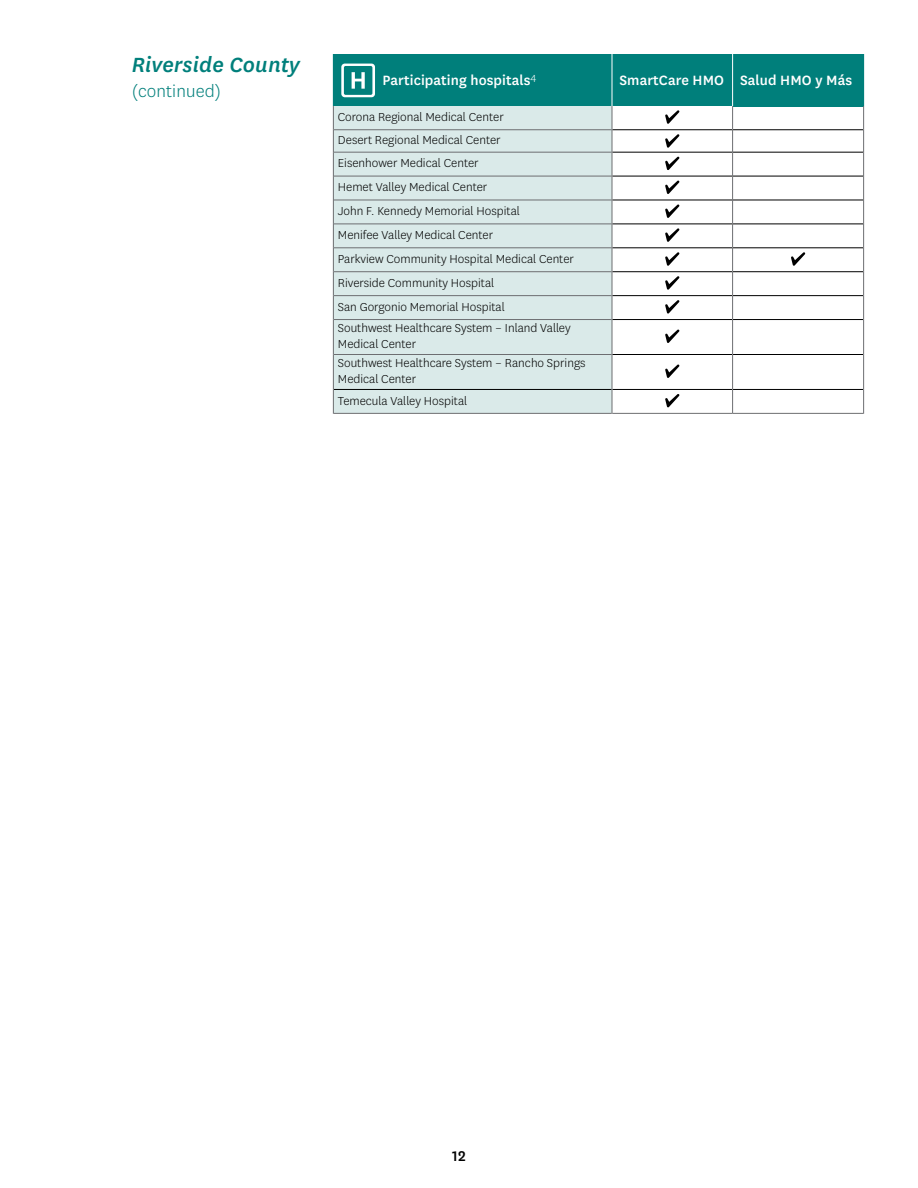
<style>
.page{position:relative;width:918px;height:1188px;background:#fff}
.page>*{position:absolute;margin:0;border:0;box-sizing:border-box;transform-origin:0 0}
.t1{font:italic 500 24px "Centene Sans";letter-spacing:.005em;color:#007f7b}
.t2{font:300 19.5px "Centene Sans";letter-spacing:.005em;color:#007f7b}
.t3{font:500 16.5px "Centene Sans";color:#000}
.t4{font:500 15.75px "Centene Sans";letter-spacing:.005em;color:#fff}
.t5{font:300 13.5px/16.5px "Centene Sans";color:#000}
</style>
<div class="page">
<div style="left:333px;top:54px;width:279px;height:52px;background:#007f7b"></div>
<div style="left:612px;top:54px;width:121px;height:52px;background:#007f7b"></div>
<div style="left:733px;top:54px;width:131px;height:52px;background:#007f7b"></div>
<div style="left:333px;top:106px;width:279px;height:24px;background:#daeae9"></div>
<div style="left:333px;top:130px;width:279px;height:22px;background:#daeae9"></div>
<div style="left:333px;top:152px;width:279px;height:24px;background:#daeae9"></div>
<div style="left:333px;top:176px;width:279px;height:24px;background:#daeae9"></div>
<div style="left:333px;top:200px;width:279px;height:24px;background:#daeae9"></div>
<div style="left:333px;top:224px;width:279px;height:24px;background:#daeae9"></div>
<div style="left:333px;top:248px;width:279px;height:24px;background:#daeae9"></div>
<div style="left:333px;top:272px;width:279px;height:24px;background:#daeae9"></div>
<div style="left:333px;top:296px;width:279px;height:24px;background:#daeae9"></div>
<div style="left:333px;top:320px;width:279px;height:35px;background:#daeae9"></div>
<div style="left:333px;top:355px;width:279px;height:34px;background:#daeae9"></div>
<div style="left:333px;top:389px;width:279px;height:24px;background:#daeae9"></div>
<hr style="left:612px;top:295px;width:120px;height:1px;background:#000">
<hr style="left:733px;top:295px;width:130px;height:1px;background:#000">
<hr style="left:612px;top:319px;width:120px;height:1px;background:#000">
<hr style="left:733px;top:319px;width:130px;height:1px;background:#000">
<hr style="left:612px;top:354px;width:120px;height:1px;background:#000">
<hr style="left:733px;top:354px;width:130px;height:1px;background:#000">
<hr style="left:612px;top:129px;width:120px;height:1px;background:#000">
<hr style="left:733px;top:129px;width:130px;height:1px;background:#000">
<hr style="left:612px;top:152px;width:120px;height:1px;background:#000">
<hr style="left:733px;top:152px;width:130px;height:1px;background:#000">
<hr style="left:612px;top:176px;width:120px;height:1px;background:#000">
<hr style="left:733px;top:176px;width:130px;height:1px;background:#000">
<hr style="left:612px;top:200px;width:120px;height:1px;background:#000">
<hr style="left:733px;top:200px;width:130px;height:1px;background:#000">
<hr style="left:612px;top:224px;width:120px;height:1px;background:#000">
<hr style="left:733px;top:224px;width:130px;height:1px;background:#000">
<hr style="left:612px;top:248px;width:120px;height:1px;background:#000">
<hr style="left:733px;top:248px;width:130px;height:1px;background:#000">
<hr style="left:612px;top:271px;width:120px;height:1px;background:#000">
<hr style="left:733px;top:271px;width:130px;height:1px;background:#000">
<hr style="left:612px;top:389px;width:120px;height:1px;background:#000">
<hr style="left:733px;top:389px;width:130px;height:1px;background:#000">
<hr style="left:334px;top:389px;width:278px;height:1px;background:#000">
<svg style="left:863px;top:106px;width:1px;height:214px"></svg>
<hr style="left:863px;top:320px;width:1px;height:35px;background:#6d6e71">
<hr style="left:863px;top:355px;width:1px;height:34px;background:#6d6e71">
<svg style="left:863px;top:389px;width:1px;height:25px"></svg>
<hr style="left:334px;top:413px;width:278px;height:1px;background:#6d6e71">
<hr style="left:612px;top:413px;width:120px;height:1px;background:#6d6e71">
<hr style="left:733px;top:413px;width:130px;height:1px;background:#6d6e71">
<svg style="left:333px;top:389px;width:1px;height:25px"></svg>
<hr style="left:334px;top:129px;width:278px;height:1px;background:#6d6e71">
<hr style="left:334px;top:152px;width:278px;height:1px;background:#6d6e71">
<hr style="left:334px;top:176px;width:278px;height:1px;background:#6d6e71">
<hr style="left:334px;top:200px;width:278px;height:1px;background:#6d6e71">
<hr style="left:334px;top:224px;width:278px;height:1px;background:#6d6e71">
<hr style="left:334px;top:247px;width:278px;height:1px;background:#6d6e71">
<hr style="left:334px;top:271px;width:278px;height:1px;background:#6d6e71">
<hr style="left:334px;top:295px;width:278px;height:1px;background:#6d6e71">
<svg style="left:333px;top:106px;width:1px;height:214px"></svg>
<svg style="left:612px;top:106px;width:1px;height:214px"></svg>
<hr style="left:334px;top:319px;width:278px;height:1px;background:#6d6e71">
<hr style="left:333px;top:320px;width:1px;height:35px;background:#6d6e71">
<hr style="left:612px;top:320px;width:1px;height:35px;background:#6d6e71">
<hr style="left:334px;top:354px;width:278px;height:1px;background:#6d6e71">
<hr style="left:333px;top:355px;width:1px;height:34px;background:#6d6e71">
<hr style="left:732px;top:54px;width:1px;height:52px;background:#fff">
<svg style="left:732px;top:106px;width:1px;height:214px"></svg>
<hr style="left:732px;top:320px;width:1px;height:35px;background:#6d6e71">
<hr style="left:732px;top:355px;width:1px;height:34px;background:#6d6e71">
<svg style="left:732px;top:389px;width:1px;height:25px"></svg>
<hr style="left:612px;top:355px;width:1px;height:34px;background:#6d6e71">
<svg style="left:612px;top:389px;width:1px;height:25px"></svg>
<hr style="left:612px;top:54px;width:1px;height:52px;background:#fff">
<svg style="left:341px;top:64px;width:34px;height:33px"></svg>
<svg style="left:665px;top:110px;width:15px;height:14px"></svg>
<svg style="left:665px;top:134px;width:15px;height:14px"></svg>
<svg style="left:665px;top:157px;width:15px;height:13px"></svg>
<svg style="left:665px;top:180px;width:15px;height:14px"></svg>
<svg style="left:665px;top:204px;width:15px;height:14px"></svg>
<svg style="left:665px;top:228px;width:15px;height:14px"></svg>
<svg style="left:665px;top:252px;width:15px;height:14px"></svg>
<svg style="left:791px;top:252px;width:14px;height:14px"></svg>
<svg style="left:665px;top:276px;width:15px;height:14px"></svg>
<svg style="left:665px;top:300px;width:15px;height:14px"></svg>
<svg style="left:665px;top:329px;width:15px;height:14px"></svg>
<svg style="left:665px;top:364px;width:15px;height:14px"></svg>
<svg style="left:665px;top:394px;width:15px;height:13px"></svg>
<h1 class="t1" style="left:132px;top:49px;width:169px">Riverside County</h1>
<h2 class="t2" style="left:132px;top:79px;width:91px">(continued)</h2>
<p class="t4" style="left:382px;top:70px;width:155px">Participating hospitals<sup>4</sup></p>
<p class="t4" style="left:620px;top:69px;width:106px">SmartCare HMO</p>
<p class="t4" style="left:740px;top:69px;width:114px">Salud HMO y Más</p>
<p class="t5" style="left:338px;top:108px;width:167px">Corona Regional Medical Center</p>
<p class="t5" style="left:338px;top:131px;width:164px">Desert Regional Medical Center</p>
<p class="t5" style="left:338px;top:155px;width:142px">Eisenhower Medical Center</p>
<p class="t5" style="left:338px;top:178px;width:151px">Hemet Valley Medical Center</p>
<p class="t5" style="left:338px;top:202px;width:183px">John F. Kennedy Memorial Hospital</p>
<p class="t5" style="left:338px;top:226px;width:157px">Menifee Valley Medical Center</p>
<p class="t5" style="left:338px;top:250px;width:238px">Parkview Community Hospital Medical Center</p>
<p class="t5" style="left:338px;top:274px;width:158px">Riverside Community Hospital</p>
<p class="t5" style="left:338px;top:298px;width:168px">San Gorgonio Memorial Hospital</p>
<p class="t5" style="left:338px;top:319px;width:234px">Southwest Healthcare System – Inland Valley<br>Medical Center</p>
<p class="t5" style="left:338px;top:354px;width:249px">Southwest Healthcare System – Rancho Springs<br>Medical Center</p>
<p class="t5" style="left:338px;top:392px;width:131px">Temecula Valley Hospital</p>
<p class="t3" style="left:452px;top:1145px;width:15px">12</p>
</div>
